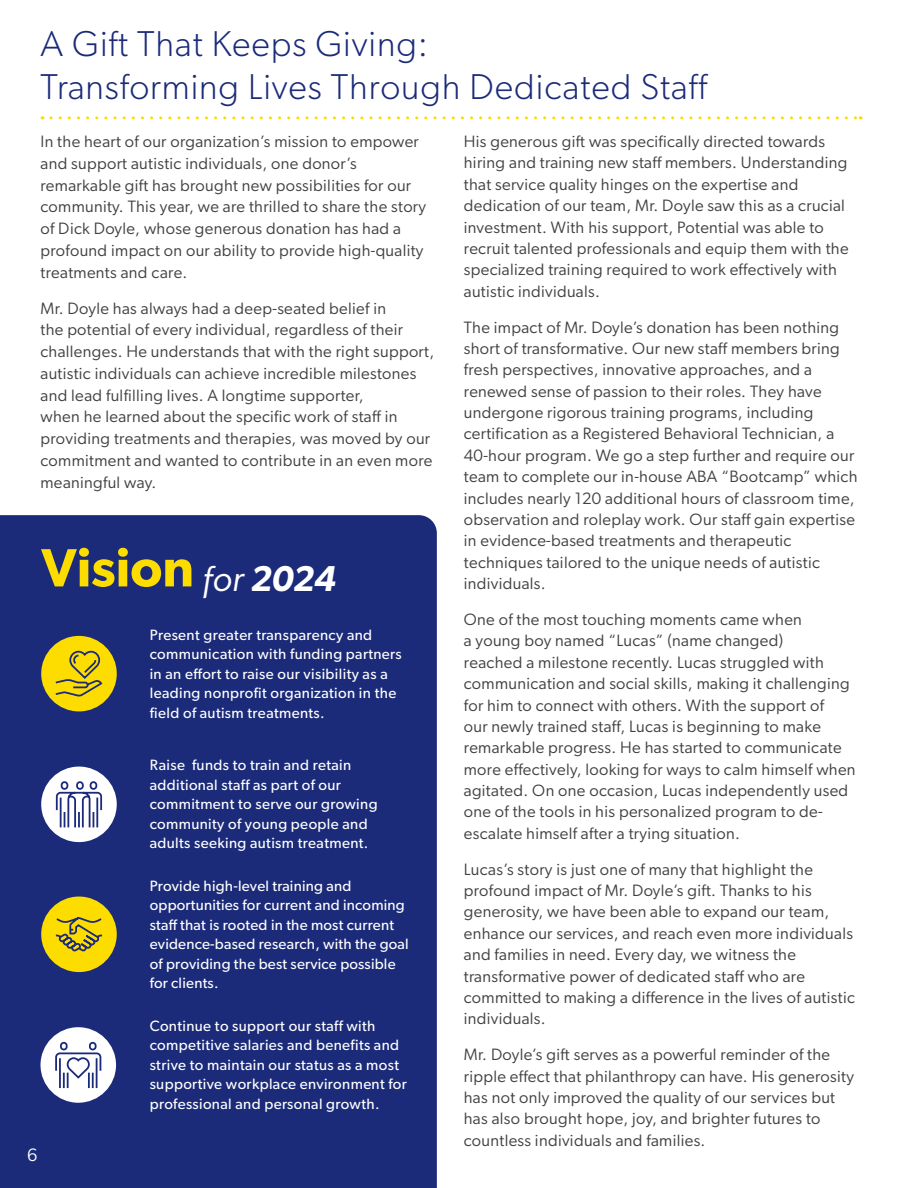
<style>
.page{position:relative;width:918px;height:1188px;background:#fff}
.page>*{position:absolute;margin:0;border:0;box-sizing:border-box;transform-origin:0 0}
.t1{font:600 54px "Gibson";color:#fddd00}
.t2{font:300 36px/43.2px "Gibson";letter-spacing:.025em;color:#1b2b79}
.t3{font:18px "Gibson";color:#fff}
.t4{font:16.5px/21.3px "Gibson";letter-spacing:.02em;color:#414042}
.t5{font:15px/19.5px "Gibson";letter-spacing:.025em;color:#fff}
</style>
<div class="page">
<div style="left:0;top:515px;width:437px;height:673px;background:#1b2b79"></div>
<svg style="left:51px;top:116px;width:810px;height:3px"></svg>
<div style="left:40px;top:1027px;width:76px;height:76px;background:#fff;border-radius:50%"></div>
<svg style="left:55px;top:1041px;width:47px;height:48px"></svg>
<div style="left:41px;top:636px;width:76px;height:75px;background:#fddd00;border-radius:50%"></div>
<svg style="left:55px;top:650px;width:48px;height:47px"></svg>
<div style="left:41px;top:897px;width:76px;height:75px;background:#fddd00;border-radius:50%"></div>
<svg style="left:55px;top:917px;width:48px;height:35px"></svg>
<div style="left:41px;top:767px;width:76px;height:75px;background:#fff;border-radius:50%"></div>
<svg style="left:55px;top:781px;width:48px;height:47px"></svg>
<h2 class="t2" style="left:40px;top:21px;width:668px">A Gift That Keeps Giving:<br>Transforming Lives Through Dedicated Staff</h2>
<p class="t4" style="left:40px;top:130px;width:387px;line-height:21.8px">In the heart of our organization’s mission to empower and support autistic individuals, one donor’s remarkable gift has brought new possibilities for our community. This year, we are thrilled to share the story of Dick Doyle, whose generous donation has had a profound impact on our ability to provide high-quality treatments and care.</p>
<p class="t4" style="left:40px;top:297px;width:395px;line-height:21.8px">Mr. Doyle has always had a deep-seated belief in<br>the potential of every individual, regardless of their challenges. He understands that with the right support, autistic individuals can achieve incredible milestones and lead fulfilling lives. A longtime supporter,<br>when he learned about the specific work of staff in providing treatments and therapies, was moved by our commitment and wanted to contribute in an even more meaningful way.</p>
<h1 class="t1" style="left:41px;top:536px;width:296px">Vision <sub>for</sub> <sub>2024</sub></h1>
<p class="t5" style="left:150px;top:625px;width:253px">Present greater transparency and communication with funding partners in an effort to raise our visibility as a leading nonprofit organization in the field of autism treatments.</p>
<p class="t5" style="left:150px;top:755px;width:229px">Raise funds to train and retain additional staff as part of our commitment to serve our growing community of young people and adults seeking autism treatment.</p>
<p class="t5" style="left:150px;top:875px;width:261px">Provide high-level training and opportunities for current and incoming staff that is rooted in the most current evidence-based research, with the goal of providing the best service possible for clients.</p>
<p class="t3" style="left:27px;top:1144px;width:12px">6</p>
<p class="t5" style="left:150px;top:1016px;width:259px">Continue to support our staff with competitive salaries and benefits and strive to maintain our status as a most supportive workplace environment for professional and personal growth.</p>
<p class="t4" style="left:464px;top:131px;width:386px">His generous gift was specifically directed towards hiring and training new staff members. Understanding that service quality hinges on the expertise and dedication of our team, Mr. Doyle saw this as a crucial investment. With his support, Potential was able to recruit talented professionals and equip them with the specialized training required to work effectively with autistic individuals.</p>
<p class="t4" style="left:464px;top:316px;width:395px">The impact of Mr. Doyle’s donation has been nothing short of transformative. Our new staff members bring fresh perspectives, innovative approaches, and a renewed sense of passion to their roles. They have undergone rigorous training programs, including certification as a Registered Behavioral Technician, a 40-hour program. We go a step further and require our team to complete our in-house ABA “Bootcamp” which includes nearly 120 additional hours of classroom time, observation and roleplay work. Our staff gain expertise in evidence-based treatments and therapeutic techniques tailored to the unique needs of autistic individuals.</p>
<p class="t4" style="left:464px;top:609px;width:393px">One of the most touching moments came when<br>a young boy named “Lucas” (name changed)<br>reached a milestone recently. Lucas struggled with communication and social skills, making it challenging for him to connect with others. With the support of<br>our newly trained staff, Lucas is beginning to make remarkable progress. He has started to communicate more effectively, looking for ways to calm himself when agitated. On one occasion, Lucas independently used one of the tools in his personalized program to de&shy;escalate himself after a trying situation.</p>
<p class="t4" style="left:464px;top:858px;width:392px">Lucas’s story is just one of many that highlight the profound impact of Mr. Doyle’s gift. Thanks to his generosity, we have been able to expand our team, enhance our services, and reach even more individuals and families in need. Every day, we witness the transformative power of dedicated staff who are committed to making a difference in the lives of autistic individuals.</p>
<p class="t4" style="left:464px;top:1044px;width:392px">Mr. Doyle’s gift serves as a powerful reminder of the ripple effect that philanthropy can have. His generosity has not only improved the quality of our services but has also brought hope, joy, and brighter futures to countless individuals and families.</p>
</div>
